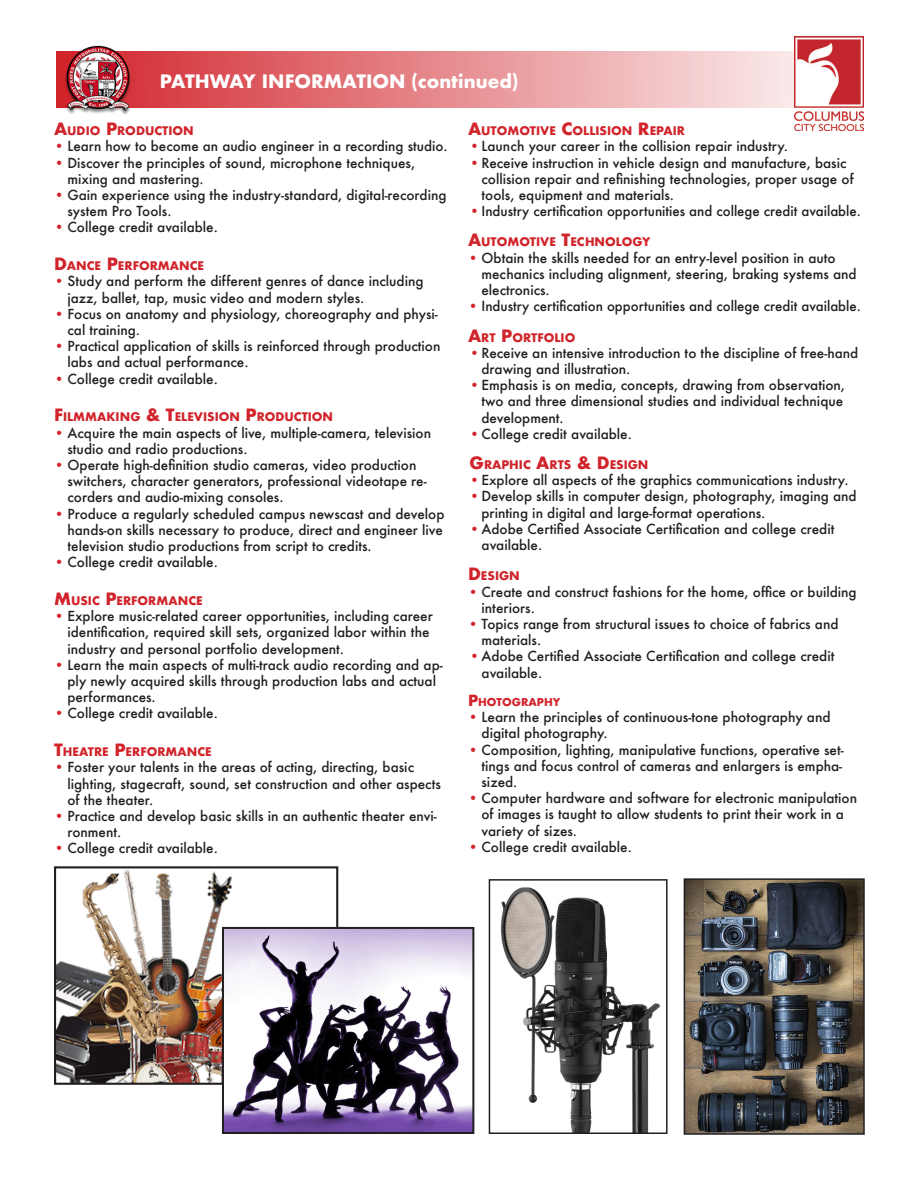
<style>
.page{position:relative;width:918px;height:1188px;background:#fff}
.page>*{position:absolute;margin:0;border:0;box-sizing:border-box;transform-origin:0 0}
.t1{font:700 18px "Futura";color:#fff}
.t2{font:500 13.5px/16.2px "Futura";color:#231f20}
.t3{font:700 11.55px "Futura";color:#d1232a}
.t4{font:700 10.5px "Futura";color:#d1232a}
.s1{font-size:16.5px}
.s2{color:#d1232a}
.s3{font-size:15px}
</style>
<div class="page">
<img style="left:500px;top:888px;width:161px;height:243px">
<div style="left:489px;top:879px;width:179px;height:255px;border:2px solid #231f20"></div>
<img style="left:57px;top:870px;width:240px;height:212px">
<div style="left:54px;top:866px;width:284px;height:219px;border:2px solid #231f20"></div>
<img style="left:687px;top:881px;width:175px;height:251px">
<div style="left:684px;top:878px;width:181px;height:257px;border:2px solid #231f20"></div>
<svg style="left:139px;top:51px;width:655px;height:56px;background:#e79094"></svg>
<img style="left:56px;top:45px;width:83px;height:70px">
<img style="left:794px;top:36px;width:70px;height:94px">
<img style="left:225px;top:930px;width:246px;height:201px">
<div style="left:222px;top:927px;width:252px;height:207px;border:2px solid #231f20"></div>
<p class="t1" style="left:160px;top:68px;width:361px">PATHWAY INFORMATION (continued)</p>
<p class="t3" style="left:54px;top:123px;width:22px"><span class="s1">A</span>UDI</p>
<p class="t3" style="left:90px;top:123px;width:105px">O <span class="s1">P</span>RODUCTION</p>
<p class="t2" style="left:54px;top:138px;width:395px"><span class="s2">•</span> Learn how to become an audio engineer in a recording studio.</p>
<p class="t2" style="left:68px;top:154px;width:349px;text-indent:-14px"><span class="s2">•</span> Discover the principles of sound, microphone techniques, mixing and mastering.</p>
<p class="t2" style="left:68px;top:187px;width:381px;text-indent:-14px"><span class="s2">•</span> Gain experience using the industry-standard, digital-recording system Pro Tools.</p>
<p class="t2" style="left:54px;top:219px;width:165px"><span class="s2">•</span> College credit available.</p>
<p class="t3" style="left:54px;top:258px;width:150px"><span class="s1">D</span>ANCE <span class="s1">P</span>ERFORMANCE</p>
<p class="t2" style="left:68px;top:273px;width:358px;text-indent:-14px"><span class="s2">•</span> Study and perform the different genres of dance including jazz, ballet, tap, music video and modern styles.</p>
<p class="t2" style="left:68px;top:306px;width:372px;text-indent:-14px"><span class="s2">•</span> Focus on anatomy and physiology, choreography and physi&shy;cal training.</p>
<p class="t2" style="left:68px;top:338px;width:374px;text-indent:-14px"><span class="s2">•</span> Practical application of skills is reinforced through production labs and actual performance.</p>
<p class="t2" style="left:54px;top:370px;width:165px"><span class="s2">•</span> College credit available.</p>
<p class="t3" style="left:54px;top:409px;width:141px"><span class="s1">F</span>I LMMAKI NG <span class="s1">&amp; T</span>ELEVISI</p>
<p class="t3" style="left:219px;top:409px;width:116px">ON <span class="s1">P</span>RODUCTION</p>
<p class="t2" style="left:68px;top:424px;width:365px;text-indent:-14px"><span class="s2">•</span> Acquire the main aspects of live, multiple-camera, television studio and radio productions.</p>
<p class="t2" style="left:68px;top:457px;width:361px;text-indent:-14px"><span class="s2">•</span> Operate high-definition studio cameras, video production switchers, character generators, professional videotape re&shy;corders and audio-mixing consoles.</p>
<p class="t2" style="left:68px;top:505px;width:378px;text-align:justify;text-indent:-14px"><span class="s2">•</span> Produce a regularly scheduled campus newscast and develop hands-on skills necessary to produce, direct and engineer live television studio productions from script to credits.</p>
<p class="t2" style="left:54px;top:554px;width:165px"><span class="s2">•</span> College credit available.</p>
<p class="t3" style="left:54px;top:592px;width:25px"><span class="s1">M</span>USI</p>
<p class="t3" style="left:92px;top:592px;width:110px">C <span class="s1">P</span>ERFORMANCE</p>
<p class="t2" style="left:68px;top:608px;width:367px;text-indent:-14px"><span class="s2">•</span> Explore music-related career opportunities, including career identification, required skill sets, organized labor within the industry and personal portfolio development.</p>
<p class="t2" style="left:68px;top:657px;width:377px;text-indent:-14px"><span class="s2">•</span> Learn the main aspects of multi-track audio recording and ap&shy;ply newly acquired skills through production labs and actual performances.</p>
<p class="t2" style="left:54px;top:705px;width:165px"><span class="s2">•</span> College credit available.</p>
<p class="t3" style="left:54px;top:744px;width:18px"><span class="s1">T</span>HEAT</p>
<p class="t3" style="left:94px;top:744px;width:118px">RE <span class="s1">P</span>ERFORMANCE</p>
<p class="t2" style="left:68px;top:759px;width:375px;text-indent:-14px"><span class="s2">•</span> Foster your talents in the areas of acting, directing, basic lighting, stagecraft, sound, set construction and other aspects of the theater.</p>
<p class="t2" style="left:68px;top:808px;width:371px;text-indent:-14px"><span class="s2">•</span> Practice and develop basic skills in an authentic theater envi&shy;ronment.</p>
<p class="t2" style="left:54px;top:840px;width:165px"><span class="s2">•</span> College credit available.</p>
<p class="t3" style="left:468px;top:123px;width:70px"><span class="s1">A</span>UTOMOTIVE</p>
<p class="t3" style="left:562px;top:123px;width:96px"><span class="s1">C</span>OLLISION <span class="s1">R</span>EPAI</p>
<p class="t3" style="left:677px;top:123px;width:10px">R</p>
<p class="t2" style="left:470px;top:138px;width:320px"><span class="s2">•</span>Launch your career in the collision repair industry.</p>
<p class="t2" style="left:482px;top:154px;width:374px;text-indent:-12px"><span class="s2">•</span>Receive instruction in vehicle design and manufacture, basic collision repair and refinishing technologies, proper usage of tools, equipment and materials.</p>
<p class="t2" style="left:470px;top:203px;width:393px"><span class="s2">•</span>Industry certification opportunities and college credit available.</p>
<p class="t3" style="left:468px;top:234px;width:70px"><span class="s1">A</span>UTOMOTIVE</p>
<p class="t3" style="left:562px;top:234px;width:81px"><span class="s1">T</span>ECHNOLOGY</p>
<p class="t2" style="left:482px;top:249px;width:377px;text-indent:-14px"><span class="s2">•</span> Obtain the skills needed for an entry-level position in auto mechanics including alignment, steering, braking systems and electronics.</p>
<p class="t2" style="left:468px;top:298px;width:394px"><span class="s2">•</span> Industry certification opportunities and college credit available.</p>
<p class="t3" style="left:468px;top:329px;width:109px"><span class="s1">A</span>RT <span class="s1">P</span>ORTFOLI O</p>
<p class="t2" style="left:482px;top:345px;width:378px;text-indent:-12px"><span class="s2">•</span>Receive an intensive introduction to the discipline of free-hand drawing and illustration.</p>
<p class="t2" style="left:482px;top:377px;width:365px;text-indent:-12px"><span class="s2">•</span>Emphasis is on media, concepts, drawing from observation, two and three dimensional studies and individual technique development.</p>
<p class="t2" style="left:470px;top:426px;width:164px"><span class="s2">•</span>College credit available.</p>
<p class="t3" style="left:470px;top:456px;width:32px"><span class="s1">G</span>RAPHI</p>
<p class="t3" style="left:523px;top:456px;width:95px">C <span class="s1">A</span>RTS <span class="s1">&amp; D</span>ESIG</p>
<p class="t3" style="left:638px;top:456px;width:12px">N</p>
<p class="t2" style="left:470px;top:472px;width:381px"><span class="s2">•</span>Explore all aspects of the graphics communications industry.</p>
<p class="t2" style="left:482px;top:488px;width:377px;text-indent:-12px"><span class="s2">•</span>Develop skills in computer design, photography, imaging and printing in digital and large-format operations.</p>
<p class="t2" style="left:482px;top:521px;width:354px;text-indent:-12px"><span class="s2">•</span>Adobe Certified Associate Certification and college credit available.</p>
<p class="t3" style="left:468px;top:568px;width:21px"><span class="s1">D</span>ESIG</p>
<p class="t3" style="left:509px;top:568px;width:12px">N</p>
<p class="t2" style="left:482px;top:583px;width:377px;text-indent:-14px"><span class="s2">•</span> Create and construct fashions for the home, office or building interiors.</p>
<p class="t2" style="left:482px;top:616px;width:359px;text-indent:-14px"><span class="s2">•</span> Topics range from structural issues to choice of fabrics and materials.</p>
<p class="t2" style="left:482px;top:648px;width:354px;text-indent:-12px"><span class="s2">•</span>Adobe Certified Associate Certification and college credit available.</p>
<p class="t4" style="left:468px;top:695px;width:70px"><span class="s3">P</span>H OTOGRAPHY</p>
<p class="t2" style="left:482px;top:709px;width:351px;text-indent:-14px"><span class="s2">•</span> Learn the principles of continuous-tone photography and digital photography.</p>
<p class="t2" style="left:482px;top:741px;width:364px;text-align:justify;text-indent:-14px"><span class="s2">•</span> Composition, lighting, manipulative functions, operative set&shy;tings and focus control of cameras and enlargers is empha&shy;sized.</p>
<p class="t2" style="left:482px;top:790px;width:377px;text-indent:-14px"><span class="s2">•</span> Computer hardware and software for electronic manipulation of images is taught to allow students to print their work in a variety of sizes.</p>
<p class="t2" style="left:468px;top:839px;width:165px"><span class="s2">•</span> College credit available.</p>
</div>
